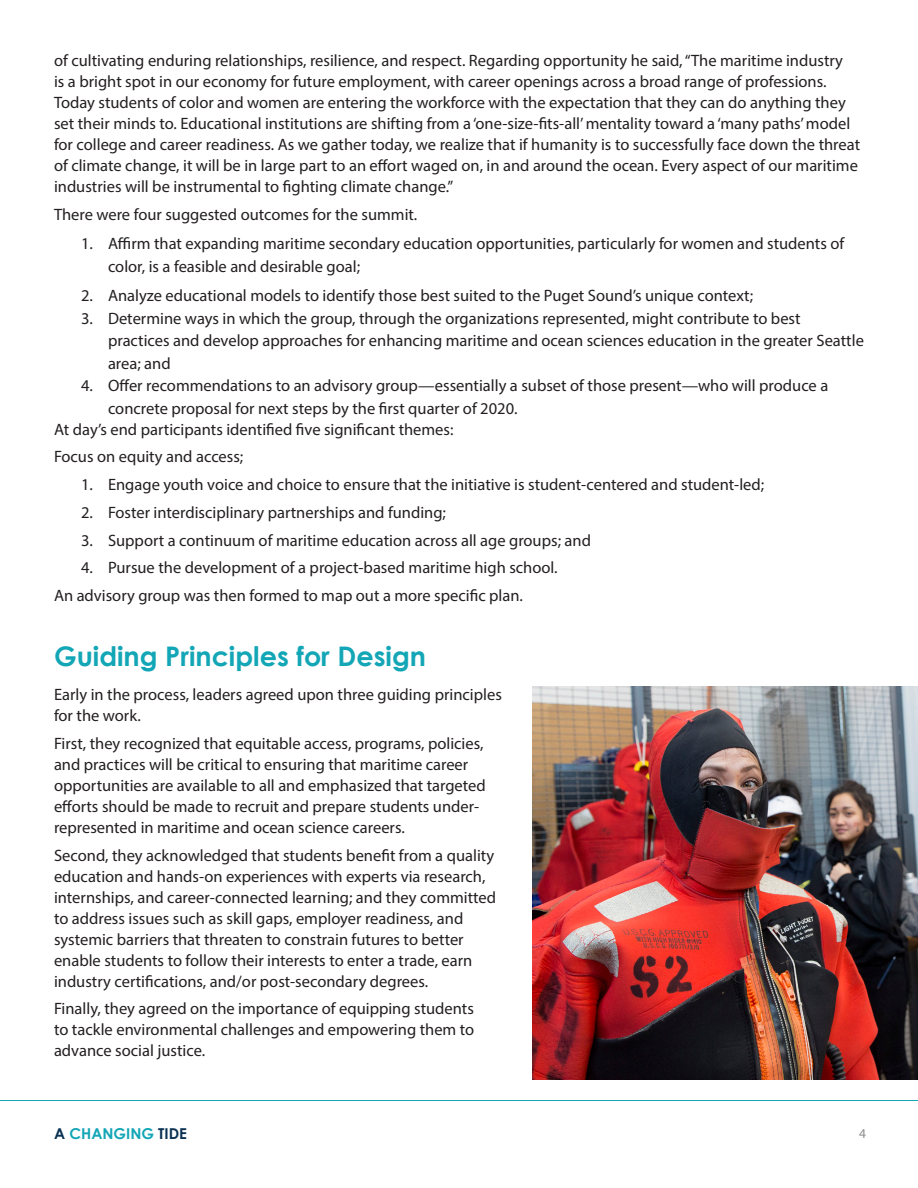
<style>
.page{position:relative;width:918px;height:1188px;background:#fff}
.page>*{position:absolute;margin:0;border:0;box-sizing:border-box;transform-origin:0 0}
.t1{font:700 27px "Century Gothic";color:#13a6b6}
.t2{font:16.5px/21px "Myriad Pro";color:#231f20}
.t3{font:700 15px "Century Gothic";color:#13a6b6}
.t4{font:13.5px "Myriad Pro";color:#8c8c8f}
.s1{color:#093153}
</style>
<div class="page">
<hr style="left:0;top:1100px;width:918px;height:1px;background:#13a6b6">
<img style="left:533px;top:686px;width:385px;height:394px">
<p class="t2" style="left:54px;top:50px;width:808px">of cultivating enduring relationships, resilience, and respect. Regarding opportunity he said, “The maritime industry<br>is a bright spot in our economy for future employment, with career openings across a broad range of professions.<br>Today students of color and women are entering the workforce with the expectation that they can do anything they set their minds to. Educational institutions are shifting from a ‘one-size-fits-all’ mentality toward a ‘many paths’ model for college and career readiness. As we gather today, we realize that if humanity is to successfully face down the threat of climate change, it will be in large part to an effort waged on, in and around the ocean. Every aspect of our maritime industries will be instrumental to fighting climate change.”</p>
<p class="t2" style="left:54px;top:204px;width:365px">There were four suggested outcomes for the summit.</p>
<p class="t2" style="left:108px;top:232px;width:738px;line-height:22.5px;text-indent:-27px">1. Affirm that expanding maritime secondary education opportunities, particularly for women and students of color, is a feasible and desirable goal;</p>
<p class="t2" style="left:81px;top:285px;width:674px">2. Analyze educational models to identify those best suited to the Puget Sound’s unique context;</p>
<p class="t2" style="left:108px;top:307px;width:757px;line-height:22.5px;text-indent:-27px">3. Determine ways in which the group, through the organizations represented, might contribute to best practices and develop approaches for enhancing maritime and ocean sciences education in the greater Seattle area; and</p>
<p class="t2" style="left:108px;top:374px;width:722px;line-height:22.5px;text-indent:-27px">4. Offer recommendations to an advisory group—essentially a subset of those present—who will produce a concrete proposal for next steps by the first quarter of 2020.</p>
<p class="t2" style="left:54px;top:418px;width:401px">At day’s end participants identified five significant themes:</p>
<p class="t2" style="left:54px;top:446px;width:191px">Focus on equity and access;</p>
<p class="t2" style="left:81px;top:474px;width:685px">1. Engage youth voice and choice to ensure that the initiative is student-centered and student-led;</p>
<p class="t2" style="left:81px;top:502px;width:367px">2. Foster interdisciplinary partnerships and funding;</p>
<p class="t2" style="left:81px;top:529px;width:511px">3. Support a continuum of maritime education across all age groups; and</p>
<p class="t2" style="left:81px;top:557px;width:478px">4. Pursue the development of a project-based maritime high school.</p>
<p class="t2" style="left:54px;top:585px;width:471px">An advisory group was then formed to map out a more specific plan.</p>
<p class="t1" style="left:54px;top:635px;width:374px">Guiding Principles for Design</p>
<p class="t2" style="left:54px;top:684px;width:449px">Early in the process, leaders agreed upon three guiding principles for the work.</p>
<p class="t2" style="left:54px;top:733px;width:433px">First, they recognized that equitable access, programs, policies, and practices will be critical to ensuring that maritime career opportunities are available to all and emphasized that targeted efforts should be made to recruit and prepare students under&shy;represented in maritime and ocean science careers.</p>
<p class="t2" style="left:54px;top:844px;width:444px">Second, they acknowledged that students benefit from a quality education and hands-on experiences with experts via research, internships, and career-connected learning; and they committed to address issues such as skill gaps, employer readiness, and systemic barriers that threaten to constrain futures to better enable students to follow their interests to enter a trade, earn industry certifications, and/or post-secondary degrees.</p>
<p class="t2" style="left:54px;top:998px;width:422px;text-align:justify">Finally, they agreed on the importance of equipping students to tackle environmental challenges and empowering them to advance social justice.</p>
<p class="t3" style="left:54px;top:1123px;width:134px"><span class="s1">A</span> CHANGING <span class="s1">TIDE</span></p>
<p class="t4" style="left:859px;top:1125px;width:8px">4</p>
</div>
